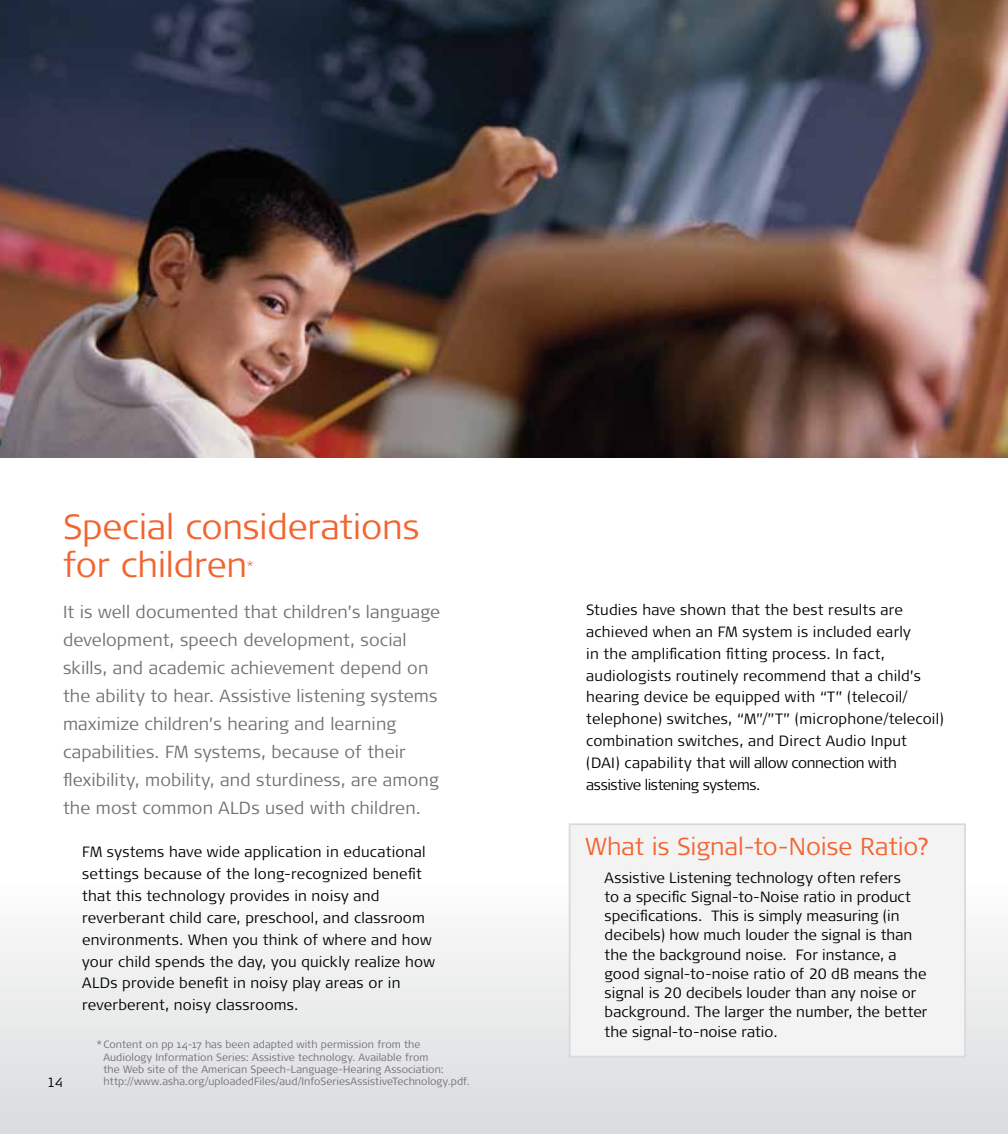
<style>
.page{position:relative;width:1008px;height:1134px;background:#fff}
.page>*{position:absolute;margin:0;border:0;box-sizing:border-box;transform-origin:0 0}
.t1{font:300 35px/38.5px "Signa Pro";letter-spacing:-.005em;color:#f26531}
.t2{font:300 24.5px "Signa Pro";letter-spacing:-.005em;color:#f26531}
.t3{font:300 17.5px/28px "Signa Pro";letter-spacing:.005em;color:#717073}
.t4{font:300 14.88px/21.9px "Signa Pro";letter-spacing:.01em;color:#000}
.t5{font:300 13.12px "Signa Pro";color:#000}
.t6{font:300 12.25px "Signa Pro";color:#f26531}
.t7{font:300 10.5px/12.2px "Signa Pro";letter-spacing:.005em;color:#717073}
</style>
<div class="page">
<div style="left:0;top:879px;width:1008px;height:255px;background:linear-gradient(to bottom,#fdfdfd,#d9dbdc)"></div>
<div style="left:569px;top:823px;width:397px;height:235px;background:#f3f3f4;border:2px solid #d7d9da"></div>
<img style="left:0;top:0;width:1008px;height:457px">
<h1 class="t1" style="left:63px;top:505px;width:358px">Special considerations for children</h1>
<p class="t6" style="left:247px;top:557px;width:9px">*</p>
<p class="t3" style="left:63px;top:597px;width:379px">It is well documented that children’s language development, speech development, social skills, and academic achievement depend on the ability to hear. Assistive listening systems maximize children’s hearing and learning capabilities. FM systems, because of their flexibility, mobility, and sturdiness, are among the most common ALDs used with children.</p>
<p class="t4" style="left:82px;top:840px;width:354px">FM systems have wide application in educational settings because of the long-recognized benefit that this technology provides in noisy and reverberant child care, preschool, and classroom environments. When you think of where and how your child spends the day, you quickly realize how ALDs provide benefit in noisy play areas or in reverberent, noisy classrooms.</p>
<p class="t5" style="left:47px;top:1073px;width:17px">14</p>
<p class="t7" style="left:103px;top:1038px;width:368px;text-indent:-7px">*Content on pp 14-17 has been adapted with permission from the Audiology Information Series: Assistive technology. Available from<br>the Web site of the American Speech-Language-Hearing Association: http://www.asha.org/uploadedFiles/aud/InfoSeriesAssistiveTechnology.pdf.</p>
<p class="t4" style="left:586px;top:598px;width:359px">Studies have shown that the best results are achieved when an FM system is included early<br>in the amplification fitting process. In fact, audiologists routinely recommend that a child’s hearing device be equipped with “T” (telecoil/ telephone) switches, “M”/”T” (microphone/telecoil) combination switches, and Direct Audio Input (DAI) capability that will allow connection with assistive listening systems.</p>
<h2 class="t2" style="left:585px;top:830px;width:346px">What is Signal-to-Noise Ratio?</h2>
<p class="t4" style="left:605px;top:867px;width:324px;line-height:19.2px">Assistive Listening technology often refers<br>to a specific Signal-to-Noise ratio in product specifications. This is simply measuring (in decibels) how much louder the signal is than the the background noise. For instance, a good signal-to-noise ratio of 20 dB means the signal is 20 decibels louder than any noise or background. The larger the number, the better the signal-to-noise ratio.</p>
</div>
